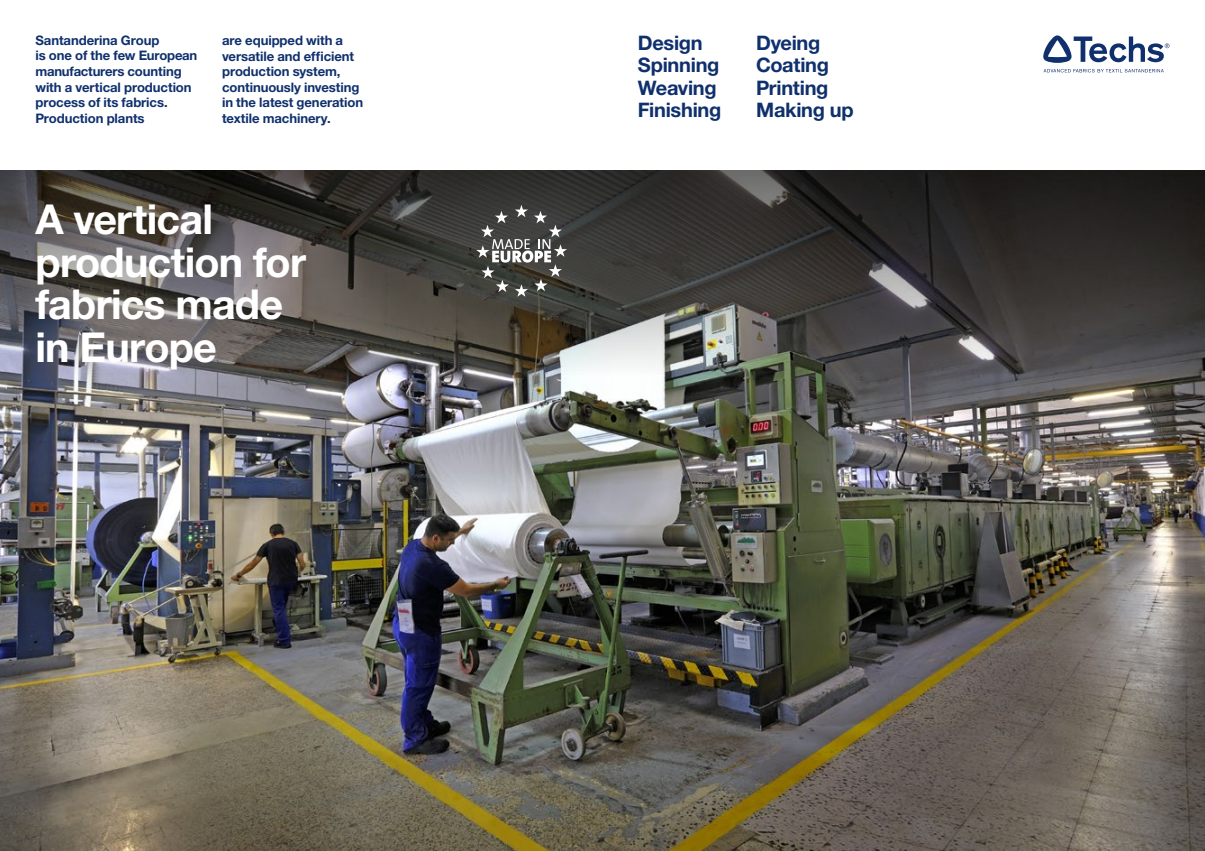
<style>
.page{position:relative;width:1205px;height:851px;background:#fff}
.page>*{position:absolute;margin:0;border:0;box-sizing:border-box;transform-origin:0 0}
.t1{font:700 41.25px/42.5px "Helvetica Neue LT Std";letter-spacing:-.02em;color:#fff}
.t2{font:700 20px/22.5px "Helvetica Neue LT Std";letter-spacing:-.015em;color:#0f306d}
.t3{font:700 13.12px/15.6px "Helvetica Neue LT Std";letter-spacing:-.005em;color:#0f306d}
</style>
<div class="page">
<img style="left:0;top:375px;width:1205px;height:475px">
<svg style="left:1043px;top:35px;width:126px;height:37px"></svg>
<svg style="left:0;top:170px;width:1205px;height:205px;background:#484644"></svg>
<svg style="left:476px;top:205px;width:91px;height:92px;background:#5c5c59"></svg>
<p class="t3" style="left:35px;top:32px;width:163px">Santanderina Group<br>is one of the few European manufacturers counting with a vertical production process of its fabrics.<br>Production plants</p>
<p class="t3" style="left:222px;top:32px;width:143px">are equipped with a versatile and efficient production system, continuously investing in the latest generation textile machinery.</p>
<h2 class="t2" style="left:638px;top:31px;width:85px">Design<br>Spinning<br>Weaving<br>Finishing</h2>
<h2 class="t2" style="left:756px;top:31px;width:99px">Dyeing<br>Coating<br>Printing<br>Making up</h2>
<h1 class="t1" style="left:35px;top:197px;width:272px">A vertical production for fabrics made in Europe</h1>
</div>
